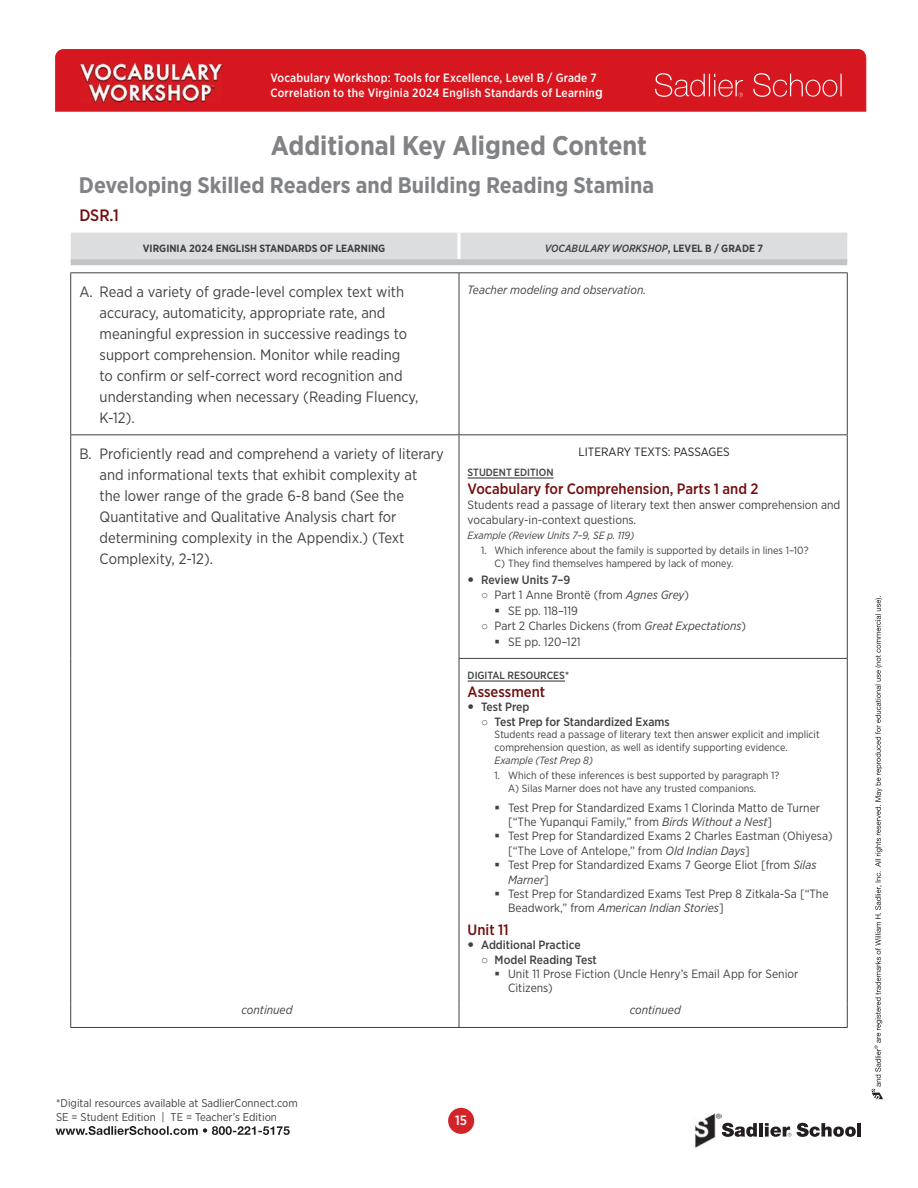
<style>
.page{position:relative;width:918px;height:1188px;background:#fff}
.page>*{position:absolute;margin:0;border:0;box-sizing:border-box;transform-origin:0 0}
.Section_Head{font:700 27px "Gotham Narrow";color:#808285}
.DOMAIN_PARAGRAPH{font:700 22.5px "Gotham Narrow";color:#808285}
.TEKS_cluster_head_1st_Item{font:500 16.5px "Gotham Narrow";color:#730f10}
.VA_SOL_Level_1st_Item{font:15px/21px "Gotham Narrow";color:#414142}
.Features_Citations_Header_medium{font:500 15px "Gotham Narrow";color:#730f10}
.Features_Citations_Header_medium_line_sp{font:500 15px "Gotham Narrow";color:#730f10}
.t1{font:500 13.5px "Gotham Narrow";color:#fff}
.Small_NOTE_citation{font:12px/14.4px "Gotham Narrow";color:#414142}
.t2{font:500 12px/15px "Gotham Narrow";letter-spacing:.02em;color:#fff}
.t3{font:500 12px "Gotham Narrow";color:#414142}
.DISCLAIMER{font:italic 12px "Gotham Narrow";color:#414142}
.Citation_Header{font:12px "Gotham Narrow";color:#231f20}
.CONTINUED{font:italic 12px "Gotham Narrow";color:#414142}
.t4{font:11.25px/14.5px "Gotham Narrow";color:#414142}
.Small_NOTE_double_no_line_sp{font:10.5px/12.6px "Gotham Narrow";color:#414142}
.Example_1_indent_numbered{font:10.5px "Gotham Narrow";color:#414142}
.Example_2_indent_numbered{font:10.5px "Gotham Narrow";color:#414142}
.Example_3_indents{font:10.5px "Gotham Narrow";color:#414142}
.Example_2_indents_Lettered{font:10.5px "Gotham Narrow";color:#414142}
.Table_header{font:700 10.5px "Gotham Narrow";color:#414142}
.Table_header-2{font:italic 500 10.5px "Gotham Narrow";color:#414142}
.Citation_Subhead{font:500 10.5px "Gotham Narrow";color:#414142}
.Example_ITAL{font:italic 10.5px "Gotham Narrow";color:#414142}
.Example_ITAL_dbl_indent{font:italic 10.5px "Gotham Narrow";color:#414142}
.s1{font-size:13.5px}
.s2{font-weight:700;font-style:normal}
.s3{font-family:"Arial"}
.s4{font-style:italic}
.s5{font-family:"Arial";font-weight:400}
</style>
<div class="page">
<div style="left:448px;top:1108px;width:26px;height:26px;background:#d1232a;border-radius:50%"></div>
<svg style="left:872px;top:596px;width:11px;height:503px"></svg>
<div style="left:55px;top:50px;width:811px;height:62px;background:#d7171f"></div>
<svg style="left:653px;top:73px;width:90px;height:24px;background:#dd3e45"></svg>
<svg style="left:752px;top:73px;width:90px;height:24px;background:#dc3940"></svg>
<svg style="left:56px;top:1126px;width:234px;height:9px"></svg>
<svg style="left:721px;top:1115px;width:36px;height:22px"></svg>
<hr style="left:759px;top:1123px;width:4px;height:14px;background:#231f20">
<svg style="left:797px;top:1123px;width:59px;height:14px"></svg>
<hr style="left:858px;top:1123px;width:3px;height:14px;background:#231f20">
<svg style="left:765px;top:1123px;width:26px;height:14px"></svg>
<img style="left:694px;top:1113px;width:27px;height:35px">
<img style="left:80px;top:63px;width:143px;height:39px">
<div style="left:71px;top:233px;width:776px;height:26px;background:#dcdddf"></div>
<svg style="left:459px;top:1004px;width:1px;height:23px"></svg>
<hr style="left:847px;top:435px;width:1px;height:223px;background:#414142">
<hr style="left:847px;top:659px;width:1px;height:345px;background:#414142">
<hr style="left:459px;top:658px;width:389px;height:1px;background:#414142">
<hr style="left:70px;top:273px;width:1px;height:161px;background:#414142">
<hr style="left:459px;top:273px;width:1px;height:161px;background:#414142">
<hr style="left:847px;top:273px;width:1px;height:161px;background:#414142">
<hr style="left:459px;top:434px;width:389px;height:1px;background:#414142">
<hr style="left:70px;top:272px;width:389px;height:1px;background:#414142">
<hr style="left:459px;top:272px;width:389px;height:1px;background:#414142">
<hr style="left:70px;top:434px;width:389px;height:1px;background:#414142">
<hr style="left:70px;top:435px;width:1px;height:223px;background:#414142">
<hr style="left:459px;top:435px;width:1px;height:223px;background:#414142">
<hr style="left:70px;top:658px;width:1px;height:346px;background:#414142">
<hr style="left:459px;top:659px;width:1px;height:345px;background:#414142">
<svg style="left:70px;top:1004px;width:1px;height:23px"></svg>
<svg style="left:847px;top:1004px;width:1px;height:23px"></svg>
<hr style="left:70px;top:1027px;width:389px;height:1px;background:#414142">
<hr style="left:459px;top:1027px;width:389px;height:1px;background:#414142">
<hr style="left:458px;top:233px;width:2px;height:26px;background:#fff">
<div style="left:71px;top:259px;width:388px;height:6px;background:#c2c3c6"></div>
<div style="left:459px;top:259px;width:388px;height:6px;background:#c2c3c6"></div>
<hr style="left:468px;top:477px;width:86px;height:2px;background:#414142">
<hr style="left:468px;top:680px;width:97px;height:2px;background:#414142">
<p class="t2" style="left:270px;top:70px;width:334px">Vocabulary Workshop: Tools for Excellence, Level B / Grade 7<br>Correlation to the Virginia 2024 English Standards of Learnin<span class="s1">g</span></p>
<p class="Section_Head" style="left:271px;top:128px;width:378px">Additional Key Aligned Content</p>
<p class="DOMAIN_PARAGRAPH" style="left:79px;top:171px;width:577px">Developing Skilled Readers and Building Reading Stamina</p>
<p class="TEKS_cluster_head_1st_Item" style="left:79px;top:204px;width:41px">DSR.1</p>
<p class="Table_header" style="left:143px;top:241px;width:244px">VIRGINIA 2024 ENGLISH STANDARDS OF LEARNING</p>
<p class="Table_header-2" style="left:545px;top:241px;width:220px">VOCABULARY WORKSHOP<span class="s2">, LEVEL B / GRADE 7</span></p>
<p class="VA_SOL_Level_1st_Item" style="left:100px;top:281px;width:320px;text-indent:-20px">A. Read a variety of grade-level complex text with accuracy, automaticity, appropriate rate, and meaningful expression in successive readings to support comprehension. Monitor while reading<br>to confirm or self-correct word recognition and understanding when necessary (Reading Fluency, K-12).</p>
<p class="DISCLAIMER" style="left:468px;top:283px;width:180px">Teacher modeling and observation.</p>
<p class="VA_SOL_Level_1st_Item" style="left:100px;top:443px;width:346px;text-indent:-20px">B. Proficiently read and comprehend a variety of literary and informational texts that exhibit complexity at<br>the lower range of the grade 6-8 band (See the Quantitative and Qualitative Analysis chart for determining complexity in the Appendix.) (Text Complexity, 2-12).</p>
<p class="Citation_Header" style="left:579px;top:445px;width:153px">LITERARY TEXTS: PASSAGES</p>
<p class="Citation_Subhead" style="left:468px;top:465px;width:87px">STUDENT EDITION</p>
<p class="Features_Citations_Header_medium" style="left:468px;top:479px;width:292px">Vocabulary for Comprehension, Parts 1 and 2</p>
<p class="Small_NOTE_citation" style="left:468px;top:498px;width:374px">Students read a passage of literary text then answer comprehension and vocabulary-in-context questions.</p>
<p class="Example_ITAL" style="left:468px;top:529px;width:168px">Example (Review Units 7–9, SE p. 119)</p>
<p class="Example_1_indent_numbered" style="left:481px;top:544px;width:329px">1. Which inference about the family is supported by details in lines 1–10?</p>
<p class="Example_2_indents_Lettered" style="left:495px;top:557px;width:240px">C) They find themselves hampered by lack of money.</p>
<p class="t3" style="left:481px;top:573px;width:91px">Review Units 7–9</p>
<p class="Small_NOTE_citation" style="left:481px;top:587px;width:209px"><span class="s3">○</span> Part 1 Anne Brontë (from <span class="s4">Agnes Grey</span>)</p>
<p class="Small_NOTE_citation" style="left:508px;top:604px;width:71px">SE pp. 118–119</p>
<p class="Small_NOTE_citation" style="left:481px;top:618px;width:267px"><span class="s3">○</span> Part 2 Charles Dickens (from <span class="s4">Great Expectations</span>)</p>
<p class="Small_NOTE_citation" style="left:508px;top:635px;width:74px">SE pp. 120–121</p>
<p class="Citation_Subhead" style="left:468px;top:668px;width:103px">DIGITAL RESOURCES*</p>
<p class="Features_Citations_Header_medium" style="left:468px;top:682px;width:79px">Assessment</p>
<p class="t3" style="left:481px;top:699px;width:50px">Test Prep</p>
<p class="t3" style="left:481px;top:714px;width:190px"><span class="s5">○</span> Test Prep for Standardized Exams</p>
<p class="Small_NOTE_double_no_line_sp" style="left:495px;top:728px;width:327px">Students read a passage of literary text then answer explicit and implicit comprehension question, as well as identify supporting evidence.</p>
<p class="Example_ITAL_dbl_indent" style="left:495px;top:754px;width:100px">Example (Test Prep 8)</p>
<p class="Example_2_indent_numbered" style="left:495px;top:769px;width:286px">1. Which of these inferences is best supported by paragraph 1?</p>
<p class="Example_3_indents" style="left:508px;top:782px;width:250px">A) Silas Marner does not have any trusted companions.</p>
<p class="Small_NOTE_citation" style="left:508px;top:800px;width:313px">Test Prep for Standardized Exams 1 Clorinda Matto de Turner [“The Yupanqui Family,” from <span class="s4">Birds Without a Nest</span>]</p>
<p class="Small_NOTE_citation" style="left:508px;top:829px;width:326px">Test Prep for Standardized Exams 2 Charles Eastman (Ohiyesa) [“The Love of Antelope,” from <span class="s4">Old Indian Days</span>]</p>
<p class="Small_NOTE_citation" style="left:508px;top:858px;width:310px">Test Prep for Standardized Exams 7 George Eliot [from <span class="s4">Silas<br>Marner</span>]</p>
<p class="Small_NOTE_citation" style="left:508px;top:886px;width:322px">Test Prep for Standardized Exams Test Prep 8 Zitkala-Sa [“The<br>Beadwork,” from <span class="s4">American Indian Stories</span>]</p>
<p class="Features_Citations_Header_medium_line_sp" style="left:468px;top:920px;width:43px">Unit 11</p>
<p class="t3" style="left:481px;top:937px;width:101px">Additional Practice</p>
<p class="t3" style="left:481px;top:952px;width:117px"><span class="s5">○</span> Model Reading Test</p>
<p class="Small_NOTE_citation" style="left:508px;top:966px;width:292px">Unit 11 Prose Fiction (Uncle Henry’s Email App for Senior<br>Citizens)</p>
<p class="CONTINUED" style="left:241px;top:1002px;width:53px">continued</p>
<p class="CONTINUED" style="left:630px;top:1002px;width:53px">continued</p>
<p class="t4" style="left:56px;top:1095px;width:243px">*Digital resources available at SadlierConnect.com<br>SE = Student Edition | TE = Teacher’s Edition</p>
<p class="t1" style="left:455px;top:1112px;width:14px">15</p>
</div>
